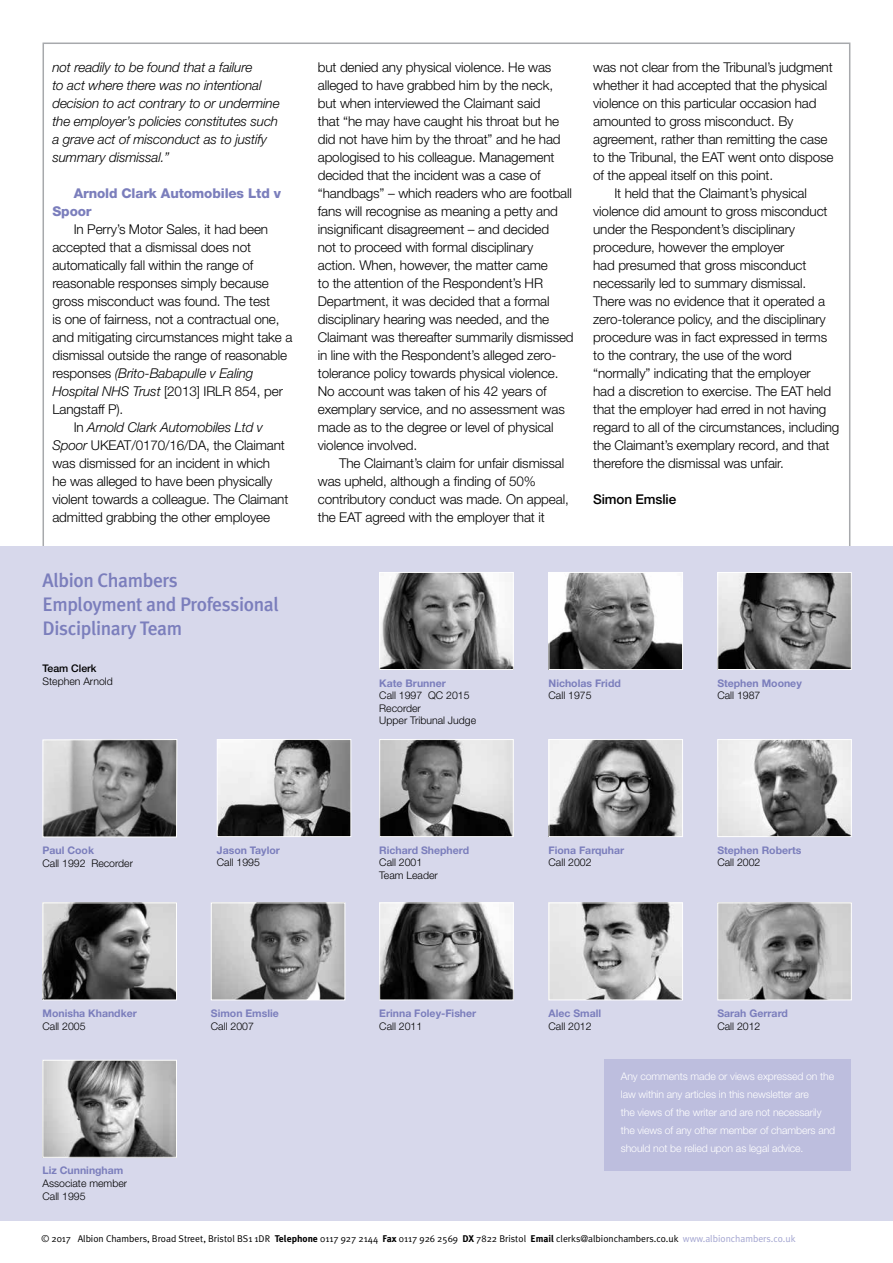
<style>
.page{position:relative;width:893px;height:1263px;background:#fff}
.page>*{position:absolute;margin:0;border:0;box-sizing:border-box;transform-origin:0 0}
.t1{font:500 19.5px/24px "Meta Plus";letter-spacing:-.02em;color:#7b7ebc}
.t2{font:300 13.5px/18px "Helvetica Neue";letter-spacing:-.01em;color:#000}
.t3{font:italic 300 13.5px/18px "Helvetica Neue";letter-spacing:-.01em;color:#000}
.t4{font:800 13.5px/18px "Helvetica Neue";letter-spacing:-.01em;color:#7b7ebc}
.t5{font:500 13.5px "Helvetica Neue";letter-spacing:-.01em;color:#000}
.t6{font:300 10.5px/12.6px "Helvetica Neue";color:#000}
.t7{font:300 10.5px/18px "Helvetica Neue";letter-spacing:-.01em;color:#fff}
.t8{font:700 10.5px "Helvetica Neue";color:#7b7ebc}
.t9{font:500 10.5px "Helvetica Neue";color:#000}
.t10{font:9.75px "Meta Plus Normal";color:#000}
.s1{font-style:normal}
.s2{font-style:italic}
.s3{font-family:"Meta Plus";font-weight:700}
.s4{color:#a2a4d0}
</style>
<div class="page">
<div style="left:0;top:546px;width:893px;height:674px;background:#d7d8eb"></div>
<img style="left:719px;top:741px;width:131px;height:94px">
<div style="left:717px;top:739px;width:135px;height:98px;border:1px solid #fff"></div>
<img style="left:719px;top:574px;width:131px;height:94px">
<div style="left:717px;top:572px;width:135px;height:98px;border:1px solid #fff"></div>
<img style="left:45px;top:741px;width:130px;height:94px">
<div style="left:43px;top:739px;width:134px;height:98px;border:1px solid #fff"></div>
<img style="left:381px;top:741px;width:131px;height:94px">
<div style="left:379px;top:739px;width:135px;height:98px;border:1px solid #fff"></div>
<img style="left:219px;top:741px;width:130px;height:94px">
<div style="left:217px;top:739px;width:134px;height:98px;border:1px solid #fff"></div>
<img style="left:551px;top:741px;width:130px;height:94px">
<div style="left:549px;top:739px;width:134px;height:98px;border:1px solid #fff"></div>
<img style="left:213px;top:904px;width:130px;height:94px">
<div style="left:211px;top:902px;width:134px;height:98px;border:1px solid #fff"></div>
<img style="left:381px;top:904px;width:131px;height:94px">
<div style="left:379px;top:902px;width:135px;height:98px;border:1px solid #fff"></div>
<img style="left:45px;top:904px;width:130px;height:94px">
<div style="left:43px;top:902px;width:134px;height:98px;border:1px solid #fff"></div>
<img style="left:551px;top:904px;width:130px;height:94px">
<div style="left:549px;top:902px;width:134px;height:98px;border:1px solid #fff"></div>
<img style="left:719px;top:904px;width:131px;height:94px">
<div style="left:717px;top:902px;width:135px;height:98px;border:1px solid #fff"></div>
<img style="left:381px;top:574px;width:131px;height:94px">
<div style="left:379px;top:572px;width:135px;height:98px;border:1px solid #fff"></div>
<img style="left:551px;top:574px;width:130px;height:94px">
<div style="left:549px;top:572px;width:134px;height:98px;border:1px solid #fff"></div>
<img style="left:45px;top:1062px;width:130px;height:94px">
<div style="left:43px;top:1060px;width:134px;height:98px;border:1px solid #fff"></div>
<div style="left:604px;top:1059px;width:246px;height:112px;background:#bdbede"></div>
<p class="t3" style="left:52px;top:58px;width:229px">not readily to be found that a failure<br>to act where there was no intentional decision to act contrary to or undermine the employer’s policies constitutes such a grave act of misconduct as to justify summary dismissal.”</p>
<p class="t4" style="left:52px;top:184px;width:230px;text-indent:21px">Arnold Clark Automobiles Ltd v<br>Spoor</p>
<p class="t2" style="left:74px;top:220px;width:196px">In Perry’s Motor Sales, it had been</p>
<p class="t2" style="left:52px;top:238px;width:200px">accepted that a dismissal does not</p>
<p class="t2" style="left:52px;top:256px;width:202px">automatically fall within the range of</p>
<p class="t2" style="left:52px;top:274px;width:218px">reasonable responses simply because</p>
<p class="t2" style="left:52px;top:292px;width:219px">gross misconduct was found. The test</p>
<p class="t2" style="left:52px;top:310px;width:229px">is one of fairness, not a contractual one,</p>
<p class="t2" style="left:52px;top:328px;width:241px">and mitigating circumstances might take a</p>
<p class="t2" style="left:52px;top:346px;width:236px">dismissal outside the range of reasonable</p>
<p class="t3" style="left:52px;top:364px;width:202px"><span class="s1">responses</span> (Brito-Babapulle v Ealing</p>
<p class="t2" style="left:52px;top:382px;width:232px"><span class="s2">Hospital NHS Trust</span> [2013] IRLR 854, per</p>
<p class="t2" style="left:52px;top:400px;width:72px">Langstaff P).</p>
<p class="t3" style="left:74px;top:418px;width:191px"><span class="s1">In</span> Arnold Clark Automobiles Ltd v</p>
<p class="t2" style="left:52px;top:436px;width:234px"><span class="s2">Spoor</span> UKEAT/0170/16/DA, the Claimant</p>
<p class="t2" style="left:52px;top:454px;width:219px">was dismissed for an incident in which</p>
<p class="t2" style="left:52px;top:472px;width:222px">he was alleged to have been physically</p>
<p class="t2" style="left:52px;top:490px;width:237px">violent towards a colleague. The Claimant</p>
<p class="t2" style="left:52px;top:508px;width:219px">admitted grabbing the other employee</p>
<p class="t2" style="left:318px;top:58px;width:257px">but denied any physical violence. He was alleged to have grabbed him by the neck, but when interviewed the Claimant said<br>that “he may have caught his throat but he did not have him by the throat” and he had apologised to his colleague. Management decided that the incident was a case of “handbags” – which readers who are football fans will recognise as meaning a petty and insignificant disagreement – and decided<br>not to proceed with formal disciplinary action. When, however, the matter came<br>to the attention of the Respondent’s HR Department, it was decided that a formal disciplinary hearing was needed, and the Claimant was thereafter summarily dismissed in line with the Respondent’s alleged zero&shy;tolerance policy towards physical violence.<br>No account was taken of his 42 years of exemplary service, and no assessment was made as to the degree or level of physical violence involved.</p>
<p class="t2" style="left:318px;top:454px;width:252px;text-indent:21px">The Claimant’s claim for unfair dismissal was upheld, although a finding of 50% contributory conduct was made. On appeal, the EAT agreed with the employer that it</p>
<p class="t2" style="left:593px;top:58px;width:241px">was not clear from the Tribunal’s judgment</p>
<p class="t2" style="left:593px;top:76px;width:236px">whether it had accepted that the physical</p>
<p class="t2" style="left:593px;top:94px;width:225px">violence on this particular occasion had</p>
<p class="t2" style="left:593px;top:112px;width:202px">amounted to gross misconduct. By</p>
<p class="t2" style="left:593px;top:130px;width:236px">agreement, rather than remitting the case</p>
<p class="t2" style="left:593px;top:148px;width:242px">to the Tribunal, the EAT went onto dispose</p>
<p class="t2" style="left:593px;top:166px;width:181px">of the appeal itself on this point.</p>
<p class="t2" style="left:614px;top:184px;width:194px">It held that the Claimant’s physical</p>
<p class="t2" style="left:593px;top:202px;width:236px">violence did amount to gross misconduct</p>
<p class="t2" style="left:593px;top:220px;width:203px">under the Respondent’s disciplinary</p>
<p class="t2" style="left:593px;top:238px;width:193px">procedure, however the employer</p>
<p class="t2" style="left:593px;top:256px;width:215px">had presumed that gross misconduct</p>
<p class="t2" style="left:593px;top:274px;width:215px">necessarily led to summary dismissal.</p>
<p class="t2" style="left:593px;top:292px;width:233px">There was no evidence that it operated a</p>
<p class="t2" style="left:593px;top:310px;width:234px">zero-tolerance policy, and the disciplinary</p>
<p class="t2" style="left:593px;top:328px;width:236px">procedure was in fact expressed in terms</p>
<p class="t2" style="left:593px;top:346px;width:200px">to the contrary, the use of the word</p>
<p class="t2" style="left:593px;top:364px;width:219px">“normally” indicating that the employer</p>
<p class="t2" style="left:593px;top:382px;width:239px">had a discretion to exercise. The EAT held</p>
<p class="t2" style="left:593px;top:400px;width:235px">that the employer had erred in not having</p>
<p class="t2" style="left:593px;top:418px;width:248px">regard to all of the circumstances, including</p>
<p class="t2" style="left:593px;top:436px;width:238px">the Claimant’s exemplary record, and that</p>
<p class="t2" style="left:593px;top:454px;width:192px">therefore the dismissal was unfair.</p>
<p class="t5" style="left:593px;top:491px;width:85px">Simon Emslie</p>
<h1 class="t1" style="left:43px;top:568px;width:238px">Albion Chambers<br>Employment and Professional<br>Disciplinary Team</h1>
<p class="t9" style="left:43px;top:662px;width:56px">Team Clerk</p>
<p class="t6" style="left:43px;top:674px;width:72px">Stephen Arnold</p>
<p class="t8" style="left:717px;top:676px;width:86px">Stephen Mooney</p>
<p class="t6" style="left:717px;top:689px;width:44px">Call 1987</p>
<p class="t8" style="left:379px;top:676px;width:68px">Kate Brunner</p>
<p class="t6" style="left:379px;top:689px;width:98px">Call 1997 QC 2015<br>Recorder<br>Upper Tribunal Judge</p>
<p class="t8" style="left:549px;top:676px;width:74px">Nicholas Fridd</p>
<p class="t6" style="left:549px;top:689px;width:44px">Call 1975</p>
<p class="t8" style="left:43px;top:844px;width:53px">Paul Cook</p>
<p class="t6" style="left:43px;top:856px;width:92px">Call 1992 Recorder</p>
<p class="t8" style="left:43px;top:1007px;width:96px">Monisha Khandker</p>
<p class="t6" style="left:43px;top:1019px;width:44px">Call 2005</p>
<p class="t8" style="left:217px;top:843px;width:65px">Jason Taylor</p>
<p class="t6" style="left:217px;top:856px;width:44px">Call 1995</p>
<p class="t8" style="left:211px;top:1007px;width:69px">Simon Emslie</p>
<p class="t6" style="left:211px;top:1019px;width:44px">Call 2007</p>
<p class="t8" style="left:379px;top:843px;width:91px">Richard Shepherd</p>
<p class="t6" style="left:379px;top:856px;width:60px">Call 2001<br>Team Leader</p>
<p class="t8" style="left:379px;top:1007px;width:99px">Erinna Foley-Fisher</p>
<p class="t6" style="left:379px;top:1019px;width:44px">Call 2011</p>
<p class="t8" style="left:549px;top:843px;width:77px">Fiona Farquhar</p>
<p class="t6" style="left:549px;top:856px;width:44px">Call 2002</p>
<p class="t8" style="left:549px;top:1007px;width:54px">Alec Small</p>
<p class="t6" style="left:549px;top:1019px;width:44px">Call 2012</p>
<p class="t8" style="left:717px;top:843px;width:86px">Stephen Roberts</p>
<p class="t6" style="left:717px;top:856px;width:44px">Call 2002</p>
<p class="t8" style="left:717px;top:1007px;width:72px">Sarah Gerrard</p>
<p class="t6" style="left:717px;top:1019px;width:44px">Call 2012</p>
<p class="t7" style="left:621px;top:1067px;width:216px">Any comments made or views expressed on the law within any articles in this newsletter are<br>the views of the writer and are not necessarily the views of any other member of chambers and should not be relied upon as legal advice.</p>
<p class="t8" style="left:43px;top:1164px;width:82px">Liz Cunningham</p>
<p class="t6" style="left:43px;top:1177px;width:86px">Associate member<br>Call 1995</p>
<p class="t10" style="left:41px;top:1233px;width:756px">© 2017 Albion Chambers, Broad Street, Bristol BS1 1DR <span class="s3">Telephone</span> 0117 927 2144 <span class="s3">Fax</span> 0117 926 2569 <span class="s3">DX</span> 7822 Bristol <span class="s3">Email</span> clerks@albionchambers.co.uk <span class="s4">www.albionchambers.co.uk</span></p>
</div>
